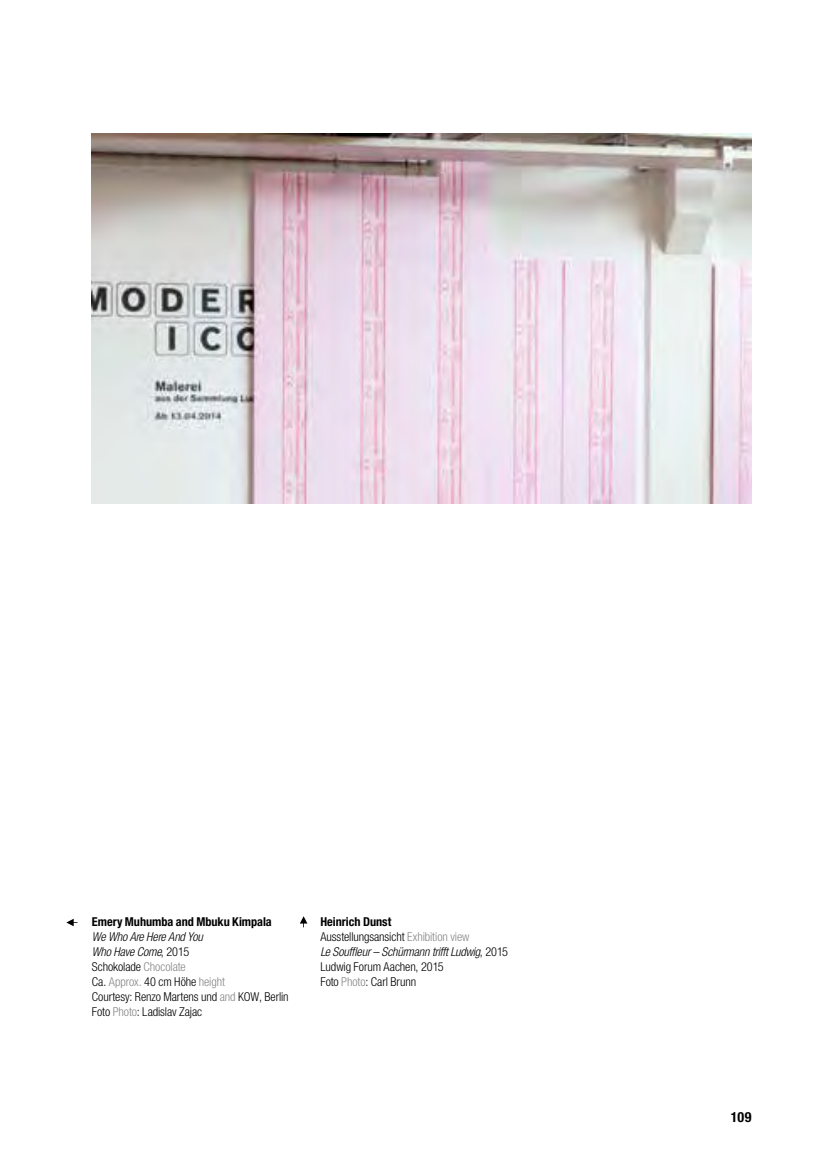
<style>
.page{position:relative;width:819px;height:1166px;background:#fff}
.page>*{position:absolute;margin:0;border:0;box-sizing:border-box;transform-origin:0 0}
.t1{font:700 condensed 14px "Helvetica Neue LT Std";color:#000}
.t2{font:300 condensed 12.25px/14.9px "Helvetica Neue LT Std";letter-spacing:-.005em;color:#000}
.t3{font:700 condensed 12.25px "Helvetica Neue LT Std";letter-spacing:-.005em;color:#000}
.s1{font-style:italic}
.s2{color:#87888a}
.s3{font-weight:700}
</style>
<div class="page">
<svg style="left:300px;top:916px;width:7px;height:11px"></svg>
<svg style="left:66px;top:919px;width:11px;height:7px"></svg>
<img style="left:92px;top:134px;width:660px;height:369px">
<p class="t3" style="left:92px;top:914px;width:181px">Emery Muhumba and Mbuku Kimpala</p>
<p class="t2" style="left:92px;top:929px;width:198px"><span class="s1">We Who Are Here And You<br>Who Have Come</span>, 2015<br>Schokolade <span class="s2">Chocolate<br></span>Ca. <span class="s2">Approx.</span> 40 cm Höhe <span class="s2">height<br></span>Courtesy: Renzo Martens und <span class="s2">and</span> KOW, Berlin<br>Foto <span class="s2">Photo</span>: Ladislav Zajac</p>
<p class="t2" style="left:320px;top:914px;width:189px"><span class="s3">Heinrich Dunst<br></span>Ausstellungsansicht <span class="s2">Exhibition view<br></span><span class="s1">Le Souffleur – Schürmann trifft Ludwig</span>, 2015<br>Ludwig Forum Aachen, 2015<br>Foto <span class="s2">Photo</span>: Carl Brunn</p>
<p class="t1" style="left:730px;top:1108px;width:22px">109</p>
</div>
